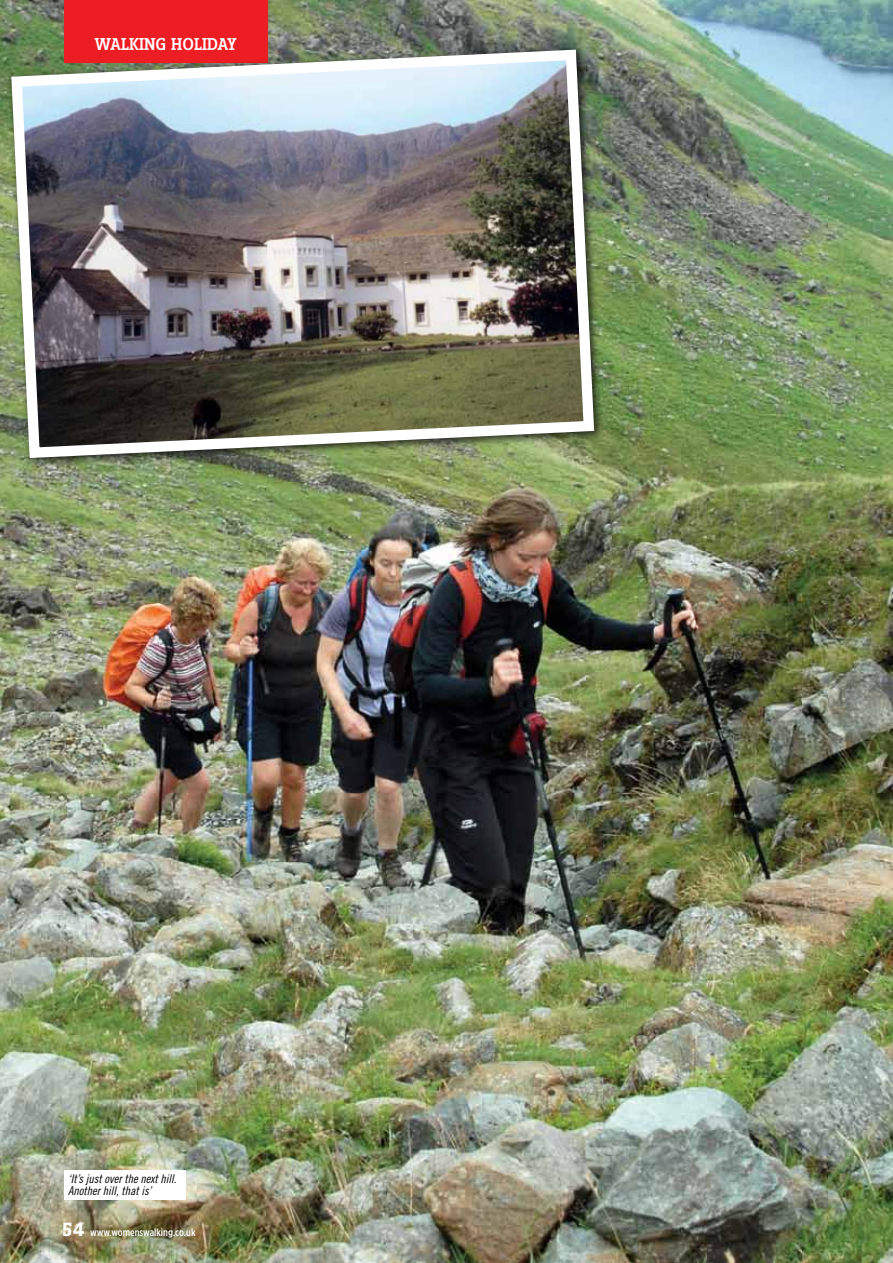
<style>
.page{position:relative;width:893px;height:1263px;background:#fff}
.page>*{position:absolute;margin:0;border:0;box-sizing:border-box;transform-origin:0 0}
.t1{font:18px "Zine Slab Dis Medium Roman Tf";color:#fff}
.t2{font:12px/12px "Trade Gothic LT Std Cn 18 Obl";color:#000}
.t3{font:500 10.5px "Gotham X Narrow";color:#fff}
.s1{font-family:"Zine Slab Dis Bold Roman Tf";font-weight:400;font-size:21px}
</style>
<div class="page">
<img style="left:0;top:0;width:893px;height:1263px">
<div style="left:64px;top:0;width:203px;height:63px;background:#ed1d24"></div>
<img style="left:6px;top:44px;width:594px;height:419px">
<div style="left:64px;top:1170px;width:121px;height:29px;background:#fff"></div>
<h1 class="t1" style="left:94px;top:34px;width:144px">WALKING HOLIDAY</h1>
<p class="t2" style="left:68px;top:1173px;width:110px">‘It’s just over the next hill.<br>Another hill, that is’</p>
<p class="t3" style="left:62px;top:1226px;width:135px"><span class="s1">54</span> www.womenswalking.co.uk</p>
</div>
